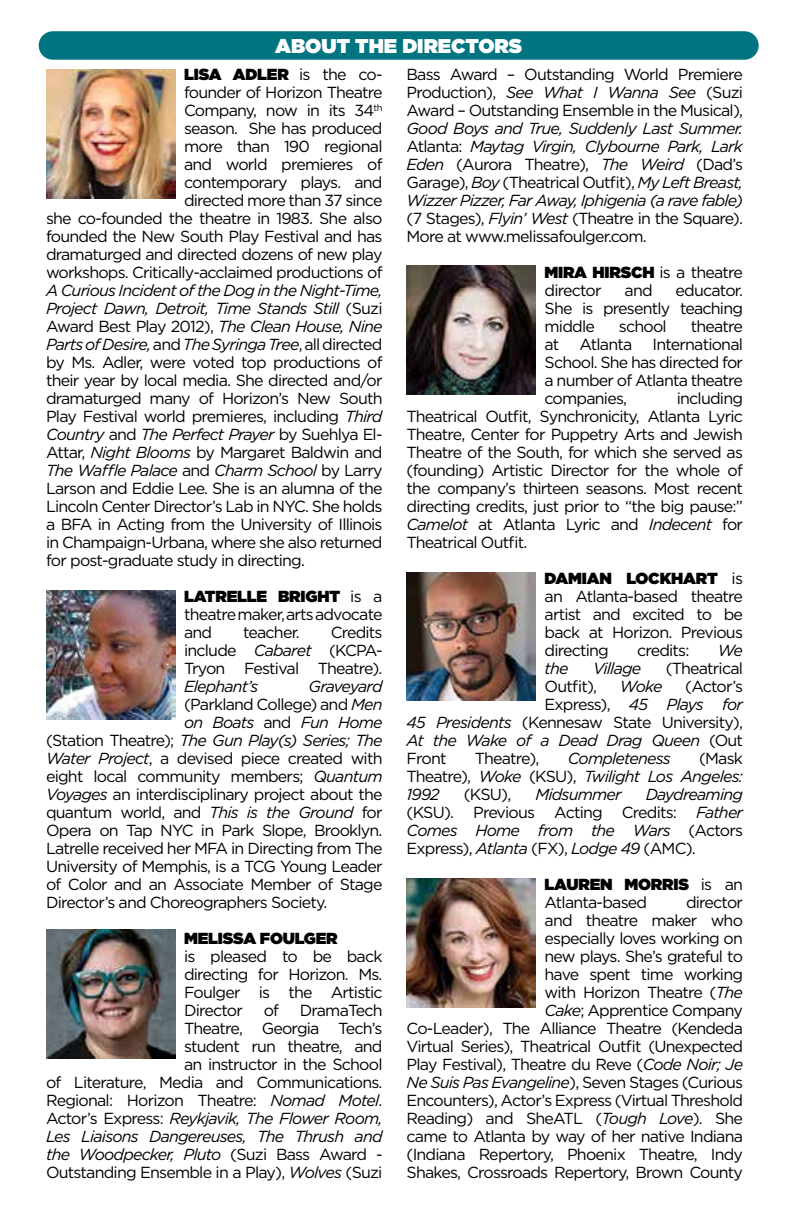
<style>
.page{position:relative;width:792px;height:1224px;background:#fff}
.page>*{position:absolute;margin:0;border:0;box-sizing:border-box;transform-origin:0 0}
.t1{font:900 20px "Gotham";color:#fff}
.t2{font:16px/18px "Gotham";letter-spacing:-.05em;color:#000;text-align:justify}
.t3{font:italic 16px/18px "Gotham";letter-spacing:-.05em;color:#000;text-align:justify}
.t4{font:900 16px "Gotham";letter-spacing:-.01em;color:#000}
.s1{font-weight:900}
.s2{font-style:italic}
.s3{font-style:normal}
</style>
<div class="page">
<div style="left:39px;top:31px;width:720px;height:29px;background:#007481;border-radius:14px"></div>
<img style="left:46px;top:70px;width:129px;height:129px">
<img style="left:46px;top:590px;width:129px;height:129px">
<img style="left:46px;top:930px;width:129px;height:129px">
<img style="left:407px;top:266px;width:129px;height:129px">
<img style="left:407px;top:572px;width:129px;height:129px">
<img style="left:407px;top:878px;width:129px;height:129px">
<p class="t1" style="left:275px;top:31px;width:249px">ABOUT THE DIRECTORS</p>
<p class="t2" style="left:46px;top:65px;width:338px;text-align:right"><span class="s1">LISA ADLER</span> is the co-<br>founder of Horizon Theatre<br>Company, now in its 34<sup>th<br></sup>season. She has produced<br>more than 190 regional<br>and world premieres of<br>contemporary plays. and<br>directed more than 37 since<br>she co-founded the theatre in 1983. She also founded the New South Play Festival and has dramaturged and directed dozens of new play workshops. Critically-acclaimed productions of</p>
<p class="t2" style="left:46px;top:281px;width:338px"><span class="s2">A Curious Incident of the Dog in the Night-Time, Project Dawn, Detroit, Time Stands Still</span> (Suzi Award Best Play 2012), <span class="s2">The Clean House, Nine Parts of Desire,</span> and <span class="s2">The Syringa Tree</span>, all directed by Ms. Adler, were voted top productions of their year by local media. She directed and/or dramaturged many of Horizon’s New South Play Festival world premieres, including <span class="s2">Third Country</span> and <span class="s2">The Perfect Prayer</span> by Suehlya El-Attar, <span class="s2">Night Blooms</span> by Margaret Baldwin and <span class="s2">The Waffle Palace</span> and <span class="s2">Charm School</span> by Larry Larson and Eddie Lee. She is an alumna of the Lincoln Center Director’s Lab in NYC. She holds a BFA in Acting from the University of Illinois in Champaign-Urbana, where she also returned for post-graduate study in directing.</p>
<p class="t2" style="left:184px;top:587px;width:200px"><span class="s1">LATRELLE BRIGHT</span> is a theatre maker, arts advocate and</p>
<p class="t2" style="left:407px;top:65px;width:338px">Bass Award – Outstanding World Premiere Production), <span class="s2">See What I Wanna See</span> (Suzi Award – Outstanding Ensemble in the Musical),</p>
<p class="t3" style="left:407px;top:119px;width:338px">Good Boys and True, Suddenly Last Summer.<br><span class="s3">Atlanta:</span> Maytag Virgin, Clybourne Park, Lark Eden <span class="s3">(Aurora Theatre),</span> The Weird <span class="s3">(Dad’s Garage),</span> Boy <span class="s3">(Theatrical Outfit),</span> My Left Breast, Wizzer Pizzer, Far Away, Iphigenia (a rave fable) <span class="s3">(7 Stages),</span> Flyin’ West <span class="s3">(Theatre in the Square).<br>More at www.melissafoulger.com.</span></p>
<p class="t2" style="left:545px;top:263px;width:200px"><span class="s1">MIRA HIRSCH</span> is a theatre director</p>
<p class="t2" style="left:545px;top:281px;width:200px;text-indent:131px">educator.<br>She is presently teaching middle</p>
<p class="t2" style="left:625px;top:281px;width:30px">and</p>
<p class="t2" style="left:619px;top:317px;width:49px">school</p>
<p class="t2" style="left:691px;top:317px;width:54px">theatre</p>
<p class="t2" style="left:545px;top:335px;width:16px">at</p>
<p class="t2" style="left:580px;top:335px;width:54px">Atlanta</p>
<p class="t2" style="left:545px;top:335px;width:200px;text-indent:108px">International School. She has directed for a number of Atlanta theatre companies,</p>
<p class="t2" style="left:407px;top:389px;width:338px;text-indent:270px">including Theatrical Outfit, Synchronicity, Atlanta Lyric Theatre, Center for Puppetry Arts and Jewish Theatre of the South, for which she served as (founding) Artistic Director for the whole of the company’s thirteen seasons. Most recent directing credits, just prior to “the big pause:” <span class="s2">Camelot</span> at Atlanta Lyric and <span class="s2">Indecent</span> for Theatrical Outfit.</p>
<p class="t2" style="left:545px;top:569px;width:200px"><span class="s1">DAMIAN LOCKHART</span> is an Atlanta-based theatre artist and excited to be back at Horizon. Previous directing</p>
<p class="t2" style="left:184px;top:623px;width:200px;text-indent:147px">Credits include <span class="s2">Cabaret</span> (KCPA-Tryon Festival Theatre).</p>
<p class="t3" style="left:184px;top:677px;width:76px">Elephant’s</p>
<p class="t3" style="left:309px;top:677px;width:75px">Graveyard</p>
<p class="t2" style="left:184px;top:695px;width:200px">(Parkland College) and <span class="s2">Men</span></p>
<p class="t3" style="left:184px;top:713px;width:200px">on Boats <span class="s3">and</span> Fun Home</p>
<p class="t3" style="left:46px;top:731px;width:338px"><span class="s3">(Station Theatre);</span> The Gun Play(s) Series; The</p>
<p class="t2" style="left:46px;top:749px;width:338px"><span class="s2">Water Project</span>, a devised piece created with</p>
<p class="t2" style="left:46px;top:767px;width:338px">eight local community members; <span class="s2">Quantum</span></p>
<p class="t2" style="left:46px;top:785px;width:338px"><span class="s2">Voyages</span> an interdisciplinary project about the</p>
<p class="t2" style="left:46px;top:803px;width:338px">quantum world, and <span class="s2">This is the Ground</span> for</p>
<p class="t2" style="left:46px;top:821px;width:338px">Opera on Tap NYC in Park Slope, Brooklyn.</p>
<p class="t2" style="left:46px;top:839px;width:338px">Latrelle received her MFA in Directing from The</p>
<p class="t2" style="left:46px;top:857px;width:338px">University of Memphis, is a TCG Young Leader</p>
<p class="t2" style="left:46px;top:875px;width:338px">of Color and an Associate Member of Stage</p>
<p class="t2" style="left:46px;top:893px;width:283px">Director’s and Choreographers Society.</p>
<p class="t4" style="left:184px;top:927px;width:155px">MELISSA FOULGER</p>
<p class="t2" style="left:184px;top:947px;width:200px">is pleased to be back directing for Horizon. Ms.<br>Foulger is the Artistic Director</p>
<p class="t2" style="left:243px;top:623px;width:58px">teacher.</p>
<p class="t2" style="left:637px;top:641px;width:54px">credits:</p>
<p class="t3" style="left:718px;top:641px;width:27px">We</p>
<p class="t3" style="left:545px;top:659px;width:26px">the</p>
<p class="t3" style="left:593px;top:659px;width:50px">Village</p>
<p class="t2" style="left:666px;top:659px;width:79px">(Theatrical</p>
<p class="t2" style="left:545px;top:677px;width:54px">Outfit),</p>
<p class="t3" style="left:620px;top:677px;width:44px">Woke</p>
<p class="t2" style="left:685px;top:677px;width:59px">(Actor’s</p>
<p class="t3" style="left:545px;top:695px;width:200px"><span class="s3">Express),</span> 45 Plays for</p>
<p class="t2" style="left:407px;top:713px;width:338px"><span class="s2">45 Presidents</span> (Kennesaw State University),</p>
<p class="t3" style="left:407px;top:731px;width:338px">At the Wake of a Dead Drag Queen <span class="s3">(Out</span></p>
<p class="t2" style="left:407px;top:749px;width:42px">Front</p>
<p class="t2" style="left:475px;top:749px;width:66px">Theatre),</p>
<p class="t3" style="left:568px;top:749px;width:105px">Completeness</p>
<p class="t3" style="left:407px;top:749px;width:338px;text-indent:293px"><span class="s3">(Mask Theatre),</span> Woke <span class="s3">(KSU),</span> Twilight Los Angeles:<br>1992</p>
<p class="t2" style="left:407px;top:785px;width:338px;text-indent:239px"><span class="s2">Daydreaming </span>(KSU). Previous Acting Credits: <span class="s2">Father Comes Home from the Wars</span> (Actors Express), <span class="s2">Atlanta</span> (FX), <span class="s2">Lodge 49</span> (AMC).</p>
<p class="t2" style="left:545px;top:875px;width:200px"><span class="s1">LAUREN MORRIS</span> is an<br>Atlanta-based</p>
<p class="t2" style="left:464px;top:785px;width:49px">(KSU),</p>
<p class="t3" style="left:535px;top:785px;width:88px">Midsummer</p>
<p class="t2" style="left:407px;top:893px;width:338px;text-align:right">director<br>and theatre maker who<br>especially loves working on<br>new plays. She’s grateful to<br>have spent time working<br>with Horizon Theatre (<span class="s2">The<br>Cake</span>; Apprentice Company<br>Co-Leader), The Alliance Theatre (Kendeda Virtual Series), Theatrical Outfit (Unexpected Play Festival), Theatre du Reve (<span class="s2">Code Noir; Je Ne Suis Pas Evangeline</span>), Seven Stages (Curious Encounters), Actor’s Express (Virtual Threshold Reading) and SheATL (<span class="s2">Tough Love</span>). She came to Atlanta by way of her native Indiana (Indiana Repertory, Phoenix Theatre, Indy Shakes, Crossroads Repertory, Brown County</p>
<p class="t2" style="left:264px;top:1001px;width:17px">of</p>
<p class="t2" style="left:46px;top:1001px;width:338px;text-align:right">DramaTech<br>Theatre, Georgia Tech’s<br>student run theatre, and<br>an instructor in the School<br>of Literature, Media and Communications.<br>Regional: Horizon Theatre: <span class="s2">Nomad Motel</span>.<br>Actor’s Express: <span class="s2">Reykjavik, The Flower Room, Les Liaisons Dangereuses, The Thrush and the Woodpecker, Pluto</span> (Suzi Bass Award - Outstanding Ensemble in a Play), <span class="s2">Wolves</span> (Suzi</p>
</div>
